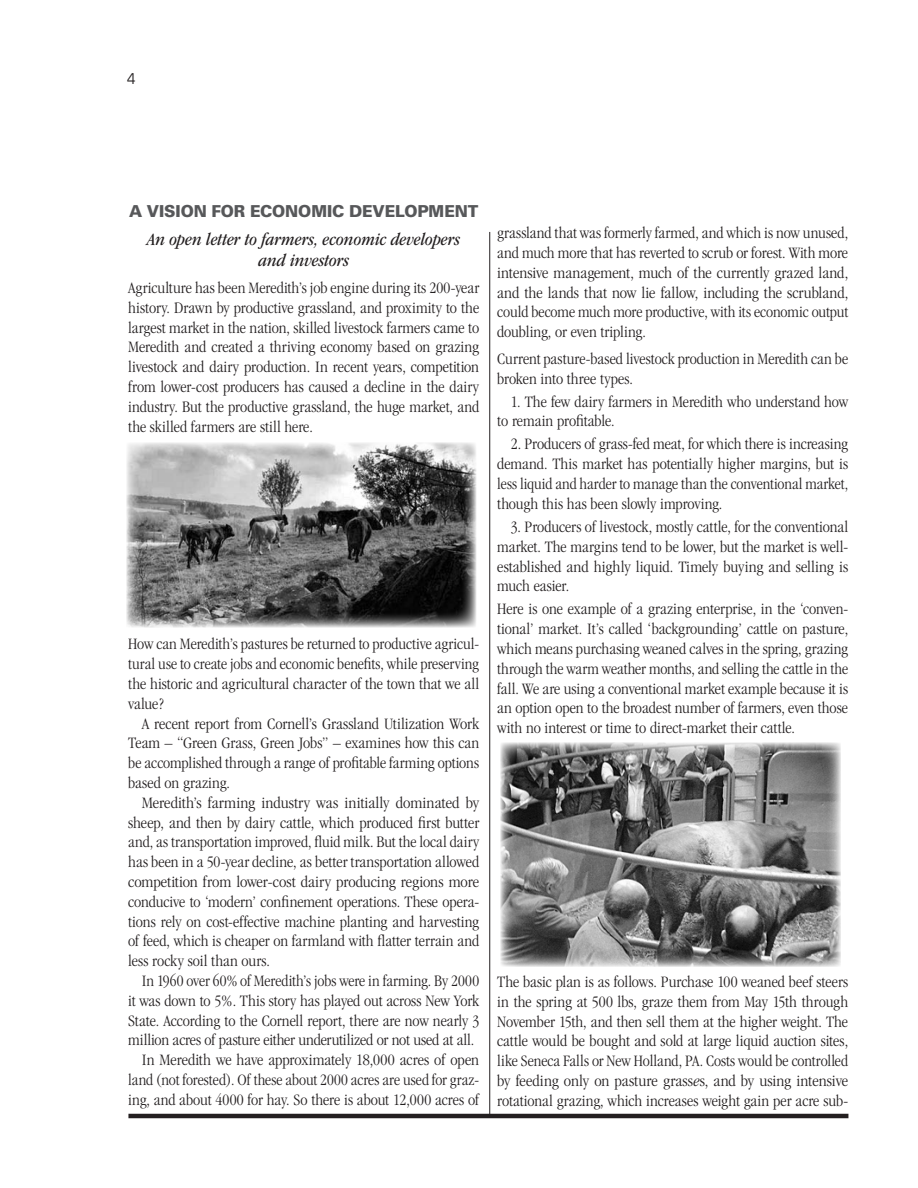
<style>
.page{position:relative;width:918px;height:1188px;background:#fff}
.page>*{position:absolute;margin:0;border:0;box-sizing:border-box;transform-origin:0 0}
.t1{font:18px/21.6px "ITC Garamond MM It 405 440";color:#231f20;text-align:center}
.t2{font:16.5px/19.8px "ITC Garamond MM 300 458";color:#231f20;text-align:justify}
.t3{font:900 16.5px "Univers";letter-spacing:-.01em;color:#57585a;scale:.96 1}
.t4{font:condensed 15px "Eurostile";color:#231f20}
.s1{font-family:"ITC Garamond MM It 300 458"}
</style>
<div class="page">
<hr style="left:128px;top:1114px;width:720px;height:4px;background:#231f20">
<hr style="left:489px;top:232px;width:1px;height:883px;background:#231f20">
<img style="left:500px;top:742px;width:341px;height:225px">
<img style="left:126px;top:442px;width:350px;height:186px">
<p class="t4" style="left:127px;top:70px;width:10px">4</p>
<p class="t3" style="left:129px;top:200px;width:365px">A VISION FOR ECONOMIC DEVELOPMENT</p>
<p class="t1" style="left:147px;top:229px;width:314px">An open letter to farmers, economic developers and investors</p>
<p class="t2" style="left:128px;top:278px;width:352px">Agriculture has been Meredith’s job engine during its 200-year history. Drawn by productive grassland, and proximity to the largest market in the nation, skilled livestock farmers came to Meredith and created a thriving economy based on grazing livestock and dairy production. In recent years, competition from lower-cost producers has caused a decline in the dairy industry. But the productive grassland, the huge market, and the skilled farmers are still here.</p>
<p class="t2" style="left:128px;top:634px;width:353px">How can Meredith’s pastures be returned to productive agricul-</p>
<p class="t2" style="left:128px;top:654px;width:352px">tural use to create jobs and economic benefits, while preserving</p>
<p class="t2" style="left:128px;top:674px;width:352px">the historic and agricultural character of the town that we all</p>
<p class="t2" style="left:128px;top:694px;width:37px">value?</p>
<p class="t2" style="left:142px;top:714px;width:339px">A recent report from Cornell’s Grassland Utilization Work</p>
<p class="t2" style="left:128px;top:733px;width:352px">Team – “Green Grass, Green Jobs” – examines how this can</p>
<p class="t2" style="left:128px;top:753px;width:352px">be accomplished through a range of profitable farming options</p>
<p class="t2" style="left:128px;top:773px;width:103px">based on grazing.</p>
<p class="t2" style="left:142px;top:793px;width:339px">Meredith’s farming industry was initially dominated by</p>
<p class="t2" style="left:128px;top:813px;width:353px">sheep, and then by dairy cattle, which produced first butter</p>
<p class="t2" style="left:128px;top:832px;width:352px">and, as transportation improved, fluid milk. But the local dairy</p>
<p class="t2" style="left:128px;top:852px;width:352px">has been in a 50-year decline, as better transportation allowed</p>
<p class="t2" style="left:128px;top:872px;width:352px">competition from lower-cost dairy producing regions more</p>
<p class="t2" style="left:128px;top:892px;width:353px">conducive to ‘modern’ confinement operations. These opera-</p>
<p class="t2" style="left:128px;top:912px;width:352px">tions rely on cost-effective machine planting and harvesting</p>
<p class="t2" style="left:128px;top:931px;width:352px">of feed, which is cheaper on farmland with flatter terrain and</p>
<p class="t2" style="left:128px;top:951px;width:143px">less rocky soil than ours.</p>
<p class="t2" style="left:142px;top:971px;width:339px">In 1960 over 60% of Meredith’s jobs were in farming. By 2000</p>
<p class="t2" style="left:128px;top:991px;width:352px">it was down to 5%. This story has played out across New York</p>
<p class="t2" style="left:128px;top:1011px;width:353px">State. According to the Cornell report, there are now nearly 3</p>
<p class="t2" style="left:128px;top:1030px;width:347px">million acres of pasture either underutilized or not used at all.</p>
<p class="t2" style="left:142px;top:1050px;width:339px">In Meredith we have approximately 18,000 acres of open</p>
<p class="t2" style="left:128px;top:1070px;width:353px">land (not forested). Of these about 2000 acres are used for graz-</p>
<p class="t2" style="left:128px;top:1090px;width:352px">ing, and about 4000 for hay. So there is about 12,000 acres of</p>
<p class="t2" style="left:497px;top:223px;width:352px">grassland that was formerly farmed, and which is now unused, and much more that has reverted to scrub or forest. With more intensive management, much of the currently grazed land, and the lands that now lie fallow, including the scrubland, could become much more productive, with its economic output doubling, or even tripling.</p>
<p class="t2" style="left:497px;top:349px;width:352px">Current pasture-based livestock production in Meredith can be broken into three types.</p>
<p class="t2" style="left:497px;top:392px;width:353px;text-indent:14px">1. The few dairy farmers in Meredith who understand how to remain profitable.</p>
<p class="t2" style="left:497px;top:434px;width:352px;text-indent:14px">2. Producers of grass-fed meat, for which there is increasing demand. This market has potentially higher margins, but is less liquid and harder to manage than the conventional market, though this has been slowly improving.</p>
<p class="t2" style="left:497px;top:517px;width:353px;text-indent:14px">3. Producers of livestock, mostly cattle, for the conventional market. The margins tend to be lower, but the market is well&shy;established and highly liquid. Timely buying and selling is much easier.</p>
<p class="t2" style="left:497px;top:599px;width:353px">Here is one example of a grazing enterprise, in the ‘conven&shy;tional’ market. It’s called ‘backgrounding’ cattle on pasture, which means purchasing weaned calves in the spring, grazing through the warm weather months, and selling the cattle in the fall. We are using a conventional market example because it is an option open to the broadest number of farmers, even those with no interest or time to direct-market their cattle.</p>
<p class="t2" style="left:497px;top:972px;width:353px">The basic plan is as follows. Purchase 100 weaned beef steers in the spring at 500 lbs, graze them from May 15th through November 15th, and then sell them at the higher weight. The cattle would be bought and sold at large liquid auction sites, like Seneca Falls or New Holland, PA. Costs would be controlled by feeding only on pasture grass<span class="s1">e</span>s, and by using intensive rotational grazing, which increases weight gain per acre sub-</p>
</div>
